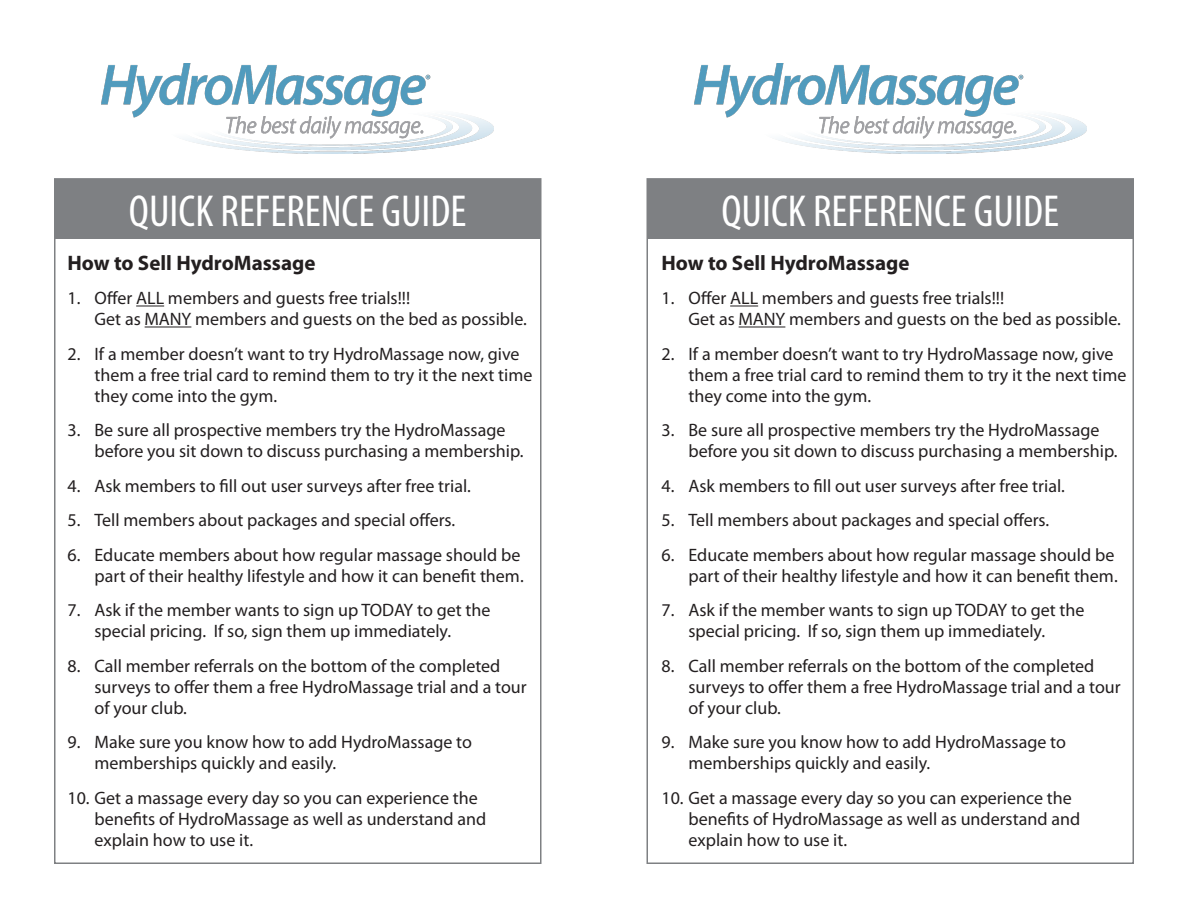
<style>
.page{position:relative;width:1188px;height:918px;background:#fff}
.page>*{position:absolute;margin:0;border:0;box-sizing:border-box;transform-origin:0 0}
.t1{font:condensed 45px "Myriad Pro";color:#fff}
.t2{font:700 21px "Myriad Pro";color:#231f20}
.t3{font:18px/21px "Myriad Pro";color:#231f20}
</style>
<div class="page">
<img style="left:102px;top:64px;width:392px;height:89px">
<div style="left:55px;top:179px;width:486px;height:60px;background:#7e8083"></div>
<img style="left:694px;top:64px;width:392px;height:89px">
<div style="left:647px;top:179px;width:486px;height:60px;background:#7e8083"></div>
<svg style="left:136px;top:306px;width:28px;height:1px"></svg>
<hr style="left:145px;top:327px;width:46px;height:1px;background:#231f20">
<svg style="left:730px;top:306px;width:28px;height:1px"></svg>
<hr style="left:739px;top:327px;width:46px;height:1px;background:#231f20">
<h1 class="t1" style="left:129px;top:184px;width:339px">QUICK REFERENCE GUIDE</h1>
<h1 class="t1" style="left:721px;top:184px;width:339px">QUICK REFERENCE GUIDE</h1>
<p class="t2" style="left:68px;top:249px;width:250px">How to Sell HydroMassage</p>
<p class="t3" style="left:94px;top:287px;width:434px;text-indent:-27px">1. Offer ALL members and guests free trials!!!<br>Get as MANY members and guests on the bed as possible.</p>
<p class="t3" style="left:94px;top:343px;width:440px;text-indent:-27px">2. If a member doesn’t want to try HydroMassage now, give them a free trial card to remind them to try it the next time they come into the gym.</p>
<p class="t3" style="left:94px;top:419px;width:431px;text-indent:-27px">3. Be sure all prospective members try the HydroMassage before you sit down to discuss purchasing a membership.</p>
<p class="t3" style="left:68px;top:475px;width:405px">4. Ask members to fill out user surveys after free trial.</p>
<p class="t3" style="left:68px;top:509px;width:389px">5. Tell members about packages and special offers.</p>
<p class="t3" style="left:68px;top:544px;width:458px;text-align:right">6. Educate members about how regular massage should be part of their healthy lifestyle and how it can benefit them.</p>
<p class="t3" style="left:94px;top:599px;width:398px;text-indent:-27px">7. Ask if the member wants to sign up TODAY to get the special pricing. If so, sign them up immediately.</p>
<p class="t3" style="left:94px;top:655px;width:434px;text-indent:-27px">8. Call member referrals on the bottom of the completed surveys to offer them a free HydroMassage trial and a tour of your club.</p>
<p class="t3" style="left:94px;top:731px;width:379px;text-indent:-27px">9. Make sure you know how to add HydroMassage to memberships quickly and easily.</p>
<p class="t3" style="left:94px;top:787px;width:393px;text-indent:-27px">10. Get a massage every day so you can experience the benefits of HydroMassage as well as understand and explain how to use it.</p>
<p class="t2" style="left:662px;top:249px;width:250px">How to Sell HydroMassage</p>
<p class="t3" style="left:688px;top:287px;width:434px;text-indent:-27px">1. Offer ALL members and guests free trials!!!<br>Get as MANY members and guests on the bed as possible.</p>
<p class="t3" style="left:688px;top:343px;width:440px;text-indent:-27px">2. If a member doesn’t want to try HydroMassage now, give them a free trial card to remind them to try it the next time they come into the gym.</p>
<p class="t3" style="left:688px;top:419px;width:431px;text-indent:-27px">3. Be sure all prospective members try the HydroMassage before you sit down to discuss purchasing a membership.</p>
<p class="t3" style="left:662px;top:475px;width:405px">4. Ask members to fill out user surveys after free trial.</p>
<p class="t3" style="left:662px;top:509px;width:389px">5. Tell members about packages and special offers.</p>
<p class="t3" style="left:662px;top:544px;width:458px;text-align:right">6. Educate members about how regular massage should be part of their healthy lifestyle and how it can benefit them.</p>
<p class="t3" style="left:688px;top:599px;width:398px;text-indent:-27px">7. Ask if the member wants to sign up TODAY to get the special pricing. If so, sign them up immediately.</p>
<p class="t3" style="left:688px;top:655px;width:434px;text-indent:-27px">8. Call member referrals on the bottom of the completed surveys to offer them a free HydroMassage trial and a tour of your club.</p>
<p class="t3" style="left:688px;top:731px;width:379px;text-indent:-27px">9. Make sure you know how to add HydroMassage to memberships quickly and easily.</p>
<p class="t3" style="left:688px;top:787px;width:393px;text-indent:-27px">10. Get a massage every day so you can experience the benefits of HydroMassage as well as understand and explain how to use it.</p>
</div>
